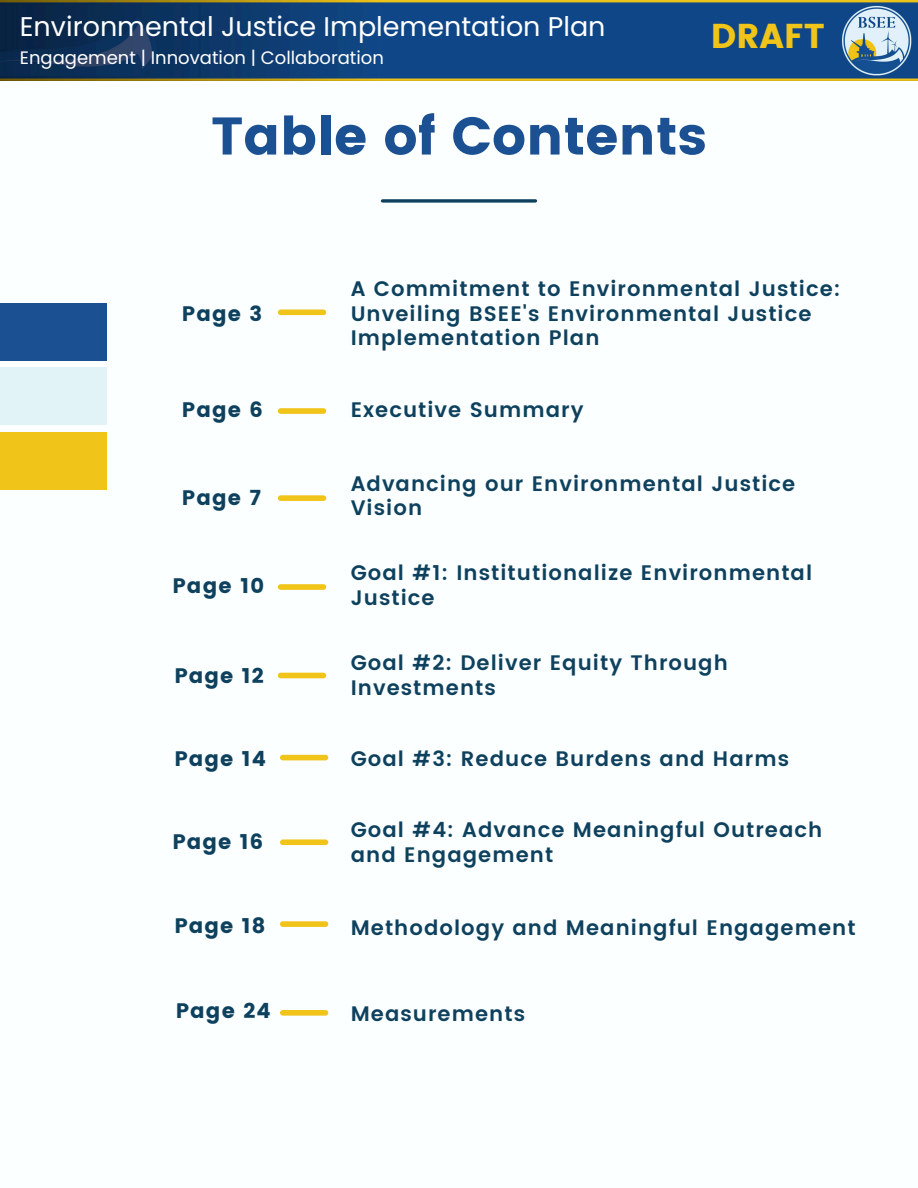
<style>
.page{position:relative;width:918px;height:1188px;background:#fff}
.page>*{position:absolute;margin:0;border:0;box-sizing:border-box;transform-origin:0 0}
.t1{font:52.8px "Poppins";color:#1b5092}
.t2{font:34.5px "Poppins";color:#f0c419}
.t3{font:27px "Poppins";color:#fff}
.t4{font:600 21px/24.8px "Poppins";letter-spacing:.05em;color:#0e415e}
.t5{font:21px "Poppins";letter-spacing:.05em;color:#0e415e}
.t6{font:18px "Poppins";color:#fff}
</style>
<div class="page">
<div style="left:281px;top:309px;width:42px;height:6px;background:#f0c419"></div>
<svg style="left:383px;top:199px;width:152px;height:4px"></svg>
<div style="left:281px;top:584px;width:42px;height:6px;background:#f0c419"></div>
<div style="left:281px;top:408px;width:42px;height:6px;background:#f0c419"></div>
<div style="left:283px;top:755px;width:43px;height:5px;background:#f0c419"></div>
<div style="left:281px;top:673px;width:42px;height:5px;background:#f0c419"></div>
<div style="left:281px;top:495px;width:42px;height:6px;background:#f0c419"></div>
<div style="left:0;top:432px;width:107px;height:58px;background:#f0c419"></div>
<div style="left:0;top:367px;width:107px;height:58px;background:#e2f3f7"></div>
<div style="left:0;top:303px;width:107px;height:57px;background:#1b5092"></div>
<div style="left:283px;top:839px;width:43px;height:6px;background:#f0c419"></div>
<div style="left:283px;top:921px;width:43px;height:6px;background:#f0c419"></div>
<div style="left:283px;top:1010px;width:43px;height:6px;background:#f0c419"></div>
<img style="left:0;top:0;width:918px;height:81px">
<p class="t3" style="left:20px;top:8px;width:587px">Environmental Justice Implementation Plan</p>
<p class="t6" style="left:20px;top:45px;width:366px">Engagement | Innovation | Collaboration</p>
<p class="t2" style="left:711px;top:16px;width:115px">DRAFT</p>
<p class="t1" style="left:211px;top:105px;width:497px">Table of Contents</p>
<p class="t5" style="left:182px;top:301px;width:82px">Page 3</p>
<p class="t5" style="left:182px;top:397px;width:82px">Page 6</p>
<p class="t5" style="left:182px;top:485px;width:81px">Page 7</p>
<p class="t5" style="left:172px;top:573px;width:93px">Page 10</p>
<p class="t5" style="left:174px;top:663px;width:91px">Page 12</p>
<p class="t5" style="left:174px;top:747px;width:93px">Page 14</p>
<p class="t5" style="left:172px;top:830px;width:92px">Page 16</p>
<p class="t5" style="left:174px;top:913px;width:92px">Page 18</p>
<p class="t4" style="left:351px;top:276px;width:491px">A Commitment to Environmental Justice:</p>
<h3 class="t4" style="left:351px;top:301px;width:462px">Unveiling BSEE's Environmental Justice<br>Implementation Plan</h3>
<h1 class="t4" style="left:351px;top:397px;width:234px">Executive Summary</h1>
<p class="t4" style="left:351px;top:471px;width:446px">Advancing our Environmental Justice<br>Vision</p>
<h2 class="t4" style="left:351px;top:561px;width:463px">Goal #1: Institutionalize Environmental<br>Justice</h2>
<p class="t4" style="left:351px;top:651px;width:379px">Goal #2: Deliver Equity Through<br>Investments</p>
<p class="t4" style="left:351px;top:746px;width:440px">Goal #3: Reduce Burdens and Harms</p>
<p class="t4" style="left:351px;top:817px;width:473px">Goal #4: Advance Meaningful Outreach and Engagement</p>
<p class="t4" style="left:351px;top:915px;width:506px">Methodology and Meaningful Engagement</p>
<p class="t5" style="left:176px;top:999px;width:96px">Page 24</p>
<p class="t4" style="left:351px;top:1002px;width:176px">Measurements</p>
</div>
